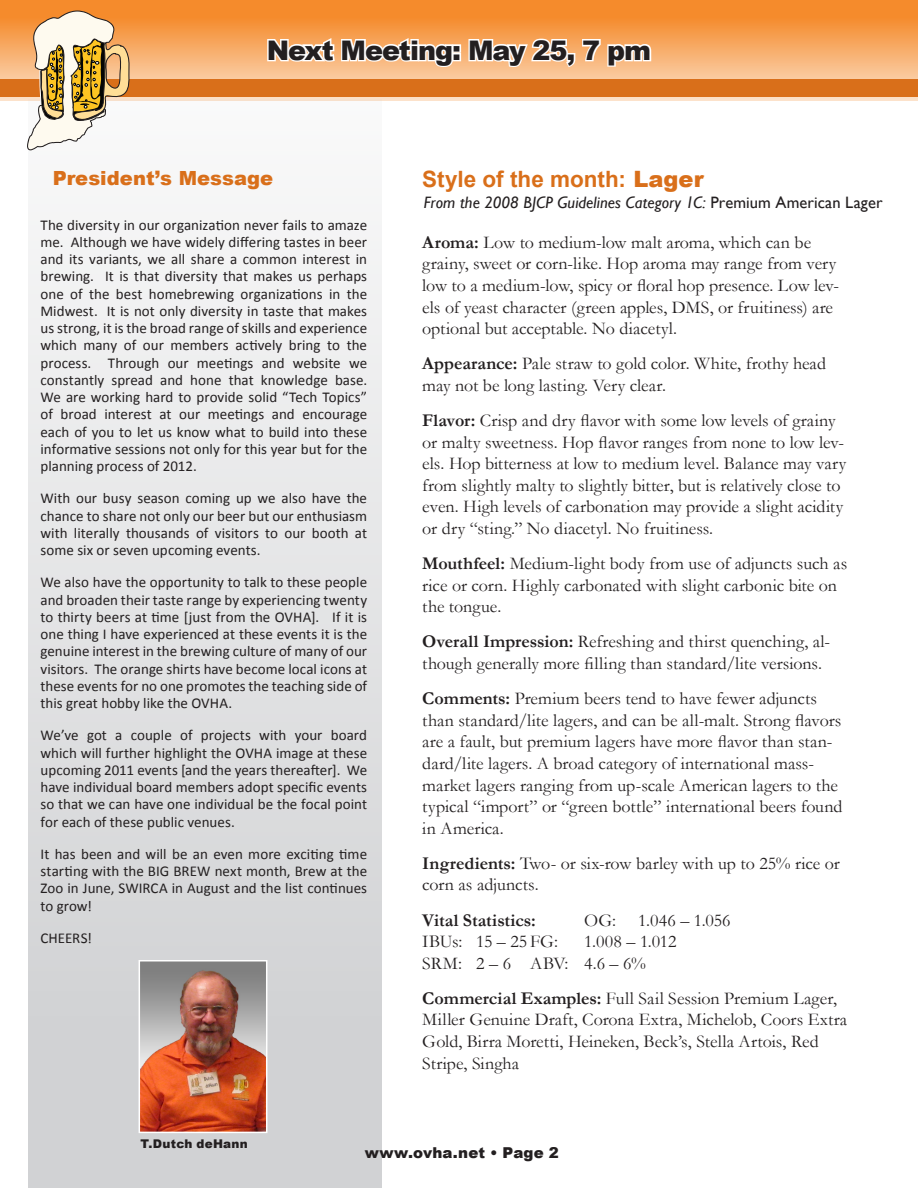
<style>
.page{position:relative;width:918px;height:1188px;background:#fff}
.page>*{position:absolute;margin:0;border:0;box-sizing:border-box;transform-origin:0 0}
.t1{font:900 27px "Arial";letter-spacing:-.035em;color:#231f20}
.t2{font:700 22.5px "Arial";color:#d96f1a}
.t3{font:900 19.5px "Arial";color:#d96f1a}
.t4{font:18px/21.6px "Garamond";color:#231f20}
.t5{font:700 18px "Garamond";color:#231f20}
.Body{font:italic 16.5px "Gill Sans";letter-spacing:.01em;color:#231f20}
.t6{font:15px/17.2px "Calibri";color:#231f20;text-align:justify}
.t7{font:900 15px "Arial";letter-spacing:.01em;color:#231f20}
.t8{font:900 12px "Arial";letter-spacing:.02em;color:#231f20}
.s1{font-weight:900}
.s2{font-style:normal}
.s3{font-weight:700}
</style>
<div class="page">
<svg style="left:0;top:0;width:918px;height:101px;background:#f6a45b"></svg>
<div style="left:0;top:79px;width:918px;height:17px;background:#d96f1a"></div>
<div style="left:28px;top:99px;width:354px;height:1089px;background:linear-gradient(to bottom,#f9f9f9,#cccdcf)"></div>
<svg style="left:27px;top:11px;width:103px;height:140px"></svg>
<svg style="left:266px;top:21px;width:387px;height:48px"></svg>
<img style="left:142px;top:963px;width:122px;height:167px">
<div style="left:139px;top:960px;width:128px;height:173px;border:2px solid #fff"></div>
<h1 class="t1" style="left:267px;top:31px;width:386px">Next Meeting: May 25, 7 pm</h1>
<h1 class="t3" style="left:53px;top:163px;width:222px">President’s Message</h1>
<p class="t6" style="left:40px;top:215px;width:328px">The diversity in our organization never fails to amaze me. Although we have widely differing tastes in beer and its variants, we all share a common interest in brewing. It is that diversity that makes us perhaps one of the best homebrewing organizations in the Midwest. It is not only diversity in taste that makes us strong, it is the broad range of skills and experience which many of our members actively bring to the process. Through our meetings and website we constantly spread and hone that knowledge base.<br>We are working hard to provide solid “Tech Topics” of broad interest at our meetings and encourage each of you to let us know what to build into these informative sessions not only for this year but for the planning process of 2012.</p>
<p class="t6" style="left:40px;top:489px;width:328px">With our busy season coming up we also have the chance to share not only our beer but our enthusiasm with literally thousands of visitors to our booth at some six or seven upcoming events.</p>
<p class="t6" style="left:40px;top:573px;width:328px">We also have the opportunity to talk to these people and broaden their taste range by experiencing twenty to thirty beers at time [just from the OVHA]. If it is one thing I have experienced at these events it is the genuine interest in the brewing culture of many of our visitors. The orange shirts have become local icons at these events for no one promotes the teaching side of this great hobby like the OVHA.</p>
<p class="t6" style="left:40px;top:726px;width:328px">We’ve got a couple of projects with your board which will further highlight the OVHA image at these upcoming 2011 events [and the years thereafter]. We have individual board members adopt specific events so that we can have one individual be the focal point for each of these public venues.</p>
<p class="t6" style="left:40px;top:845px;width:328px">It has been and will be an even more exciting time starting with the BIG BREW next month, Brew at the Zoo in June, SWIRCA in August and the list continues to grow!</p>
<p class="t6" style="left:40px;top:929px;width:53px">CHEERS!</p>
<p class="t2" style="left:422px;top:165px;width:283px">Style of the month: <span class="s1">Lager</span></p>
<p class="Body" style="left:424px;top:193px;width:460px">From the 2008 BJCP Guidelines Category 1C: <span class="s2">Premium American Lager</span></p>
<p class="t4" style="left:422px;top:231px;width:418px"><span class="s3">Aroma:</span> Low to medium-low malt aroma, which can be grainy, sweet or corn-like. Hop aroma may range from very low to a medium-low, spicy or floral hop presence. Low lev&shy;els of yeast character (green apples, DMS, or fruitiness) are optional but acceptable. No diacetyl.</p>
<p class="t4" style="left:422px;top:353px;width:405px"><span class="s3">Appearance:</span> Pale straw to gold color. White, frothy head may not be long lasting. Very clear.</p>
<p class="t4" style="left:422px;top:409px;width:425px"><span class="s3">Flavor:</span> Crisp and dry flavor with some low levels of grainy or malty sweetness. Hop flavor ranges from none to low lev&shy;els. Hop bitterness at low to medium level. Balance may vary from slightly malty to slightly bitter, but is relatively close to even. High levels of carbonation may provide a slight acidity or dry “sting.” No diacetyl. No fruitiness.</p>
<p class="t4" style="left:422px;top:552px;width:426px"><span class="s3">Mouthfeel:</span> Medium-light body from use of adjuncts such as rice or corn. Highly carbonated with slight carbonic bite on the tongue.</p>
<p class="t4" style="left:422px;top:631px;width:409px"><span class="s3">Overall Impression:</span> Refreshing and thirst quenching, al&shy;though generally more filling than standard/lite versions.</p>
<p class="t4" style="left:422px;top:687px;width:422px"><span class="s3">Comments:</span> Premium beers tend to have fewer adjuncts than standard/lite lagers, and can be all-malt. Strong flavors are a fault, but premium lagers have more flavor than stan&shy;dard/lite lagers. A broad category of international mass&shy;market lagers ranging from up-scale American lagers to the typical “import” or “green bottle” international beers found in America.</p>
<p class="t4" style="left:422px;top:852px;width:419px"><span class="s3">Ingredients:</span> Two- or six-row barley with up to 25% rice or corn as adjuncts.</p>
<p class="t5" style="left:422px;top:909px;width:115px">Vital Statistics:</p>
<p class="t4" style="left:584px;top:909px;width:148px">OG: 1.046 – 1.056</p>
<p class="t4" style="left:422px;top:930px;width:137px">IBUs: 15 – 25 FG:</p>
<p class="t4" style="left:422px;top:930px;width:256px;text-indent:162px">1.008 – 1.012<br>SRM: 2 – 6 ABV: 4.6 – 6%</p>
<p class="t4" style="left:422px;top:987px;width:426px"><span class="s3">Commercial Examples:</span> Full Sail Session Premium Lager, Miller Genuine Draft, Corona Extra, Michelob, Coors Extra Gold, Birra Moretti, Heineken, Beck’s, Stella Artois, Red Stripe, Singha</p>
<h2 class="t8" style="left:141px;top:1135px;width:109px">T.Dutch deHann</h2>
<h2 class="t7" style="left:365px;top:1142px;width:196px">www.ovha.net • Page 2</h2>
</div>
